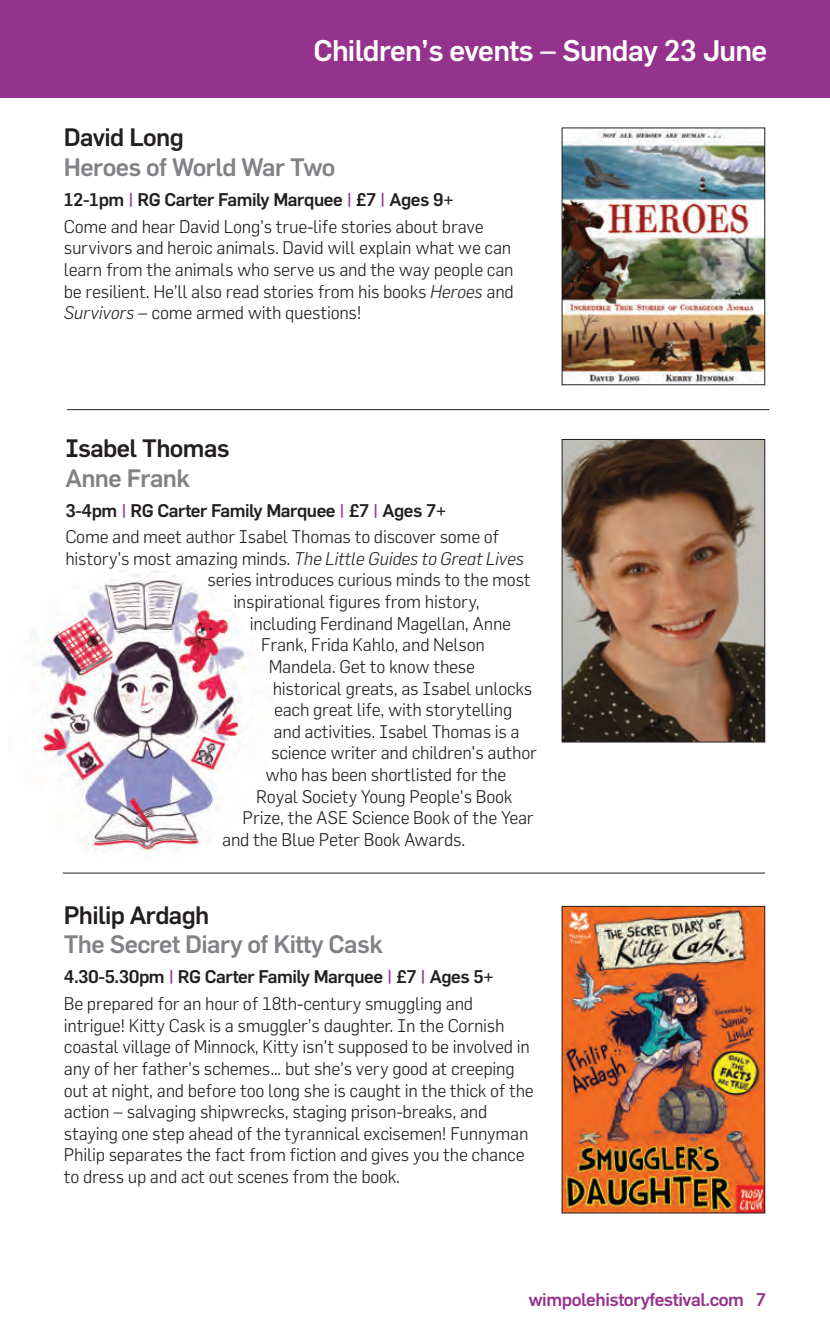
<style>
.page{position:relative;width:830px;height:1340px;background:#fff}
.page>*{position:absolute;margin:0;border:0;box-sizing:border-box;transform-origin:0 0}
.t1{font:500 29.25px "Flama";letter-spacing:-.025em;color:#fff}
.t2{font:500 24.75px "Flama";letter-spacing:-.025em;color:#808285}
.t3{font:500 24.75px "Flama";letter-spacing:-.025em;color:#231f20}
.t4{font:300 18px/21.6px "Flama";letter-spacing:-.015em;color:#231f20}
.t5{font:italic 300 18px "Flama";letter-spacing:-.015em;color:#231f20}
.t6{font:500 18px "Flama";letter-spacing:-.025em;color:#95328d}
.s1{font-weight:500}
.s2{font-weight:500;color:#95328d}
.s3{font-style:italic}
.s4{font-style:normal}
</style>
<div class="page">
<div style="left:0;top:0;width:829px;height:98px;background:#95328d"></div>
<hr style="left:67px;top:409px;width:702px;height:1px;background:#231f20">
<img style="left:563px;top:130px;width:199px;height:253px">
<div style="left:561px;top:128px;width:203px;height:257px;border:1px solid #231f20"></div>
<hr style="left:63px;top:872px;width:701px;height:1px;background:#231f20">
<img style="left:563px;top:441px;width:199px;height:299px">
<div style="left:561px;top:439px;width:203px;height:303px;border:1px solid #231f20"></div>
<img style="left:563px;top:908px;width:199px;height:303px">
<img style="left:32px;top:569px;width:214px;height:283px">
<h1 class="t1" style="left:313px;top:37px;width:455px">Children’s events – Sunday 23 June</h1>
<h2 class="t3" style="left:64px;top:126px;width:121px">David Long</h2>
<h2 class="t2" style="left:64px;top:155px;width:273px">Heroes of World War Two</h2>
<p class="t4" style="left:64px;top:187px;width:421px;line-height:26.8px"><span class="s1">12-1pm</span> <span class="s2">|</span> <span class="s1">RG Carter Family Marquee</span> <span class="s2">|</span> <span class="s1">£7</span> <span class="s2">|</span> <span class="s1">Ages 9+<br></span>Come and hear David Long’s true-life stories about brave</p>
<p class="t4" style="left:64px;top:238px;width:451px">survivors and heroic animals. David will explain what we can learn from the animals who serve us and the way people can be resilient. He’ll also read stories from his books <span class="s3">Heroes</span> and <span class="s3">Survivors</span> – come armed with questions!</p>
<h2 class="t3" style="left:65px;top:436px;width:166px">Isabel Thomas</h2>
<h2 class="t2" style="left:65px;top:466px;width:126px">Anne Frank</h2>
<p class="t4" style="left:65px;top:497px;width:435px;line-height:26.8px"><span class="s1">3-4pm</span> <span class="s2">|</span> <span class="s1">RG Carter Family Marquee</span> <span class="s2">|</span> <span class="s1">£7</span> <span class="s2">|</span> <span class="s1">Ages 7+<br></span>Come and meet author Isabel Thomas to discover some of</p>
<p class="t5" style="left:65px;top:550px;width:460px"><span class="s4">history’s most amazing minds.</span> The Little Guides to Great Lives</p>
<p class="t4" style="left:207px;top:570px;width:325px">series introduces curious minds to the most</p>
<p class="t4" style="left:233px;top:591px;width:248px">inspirational figures from history,</p>
<p class="t4" style="left:250px;top:613px;width:262px">including Ferdinand Magellan, Anne</p>
<p class="t4" style="left:261px;top:634px;width:225px">Frank, Frida Kahlo, and Nelson</p>
<p class="t4" style="left:268px;top:656px;width:208px">Mandela. Get to know these</p>
<p class="t4" style="left:272px;top:678px;width:261px">historical greats, as Isabel unlocks</p>
<p class="t4" style="left:274px;top:699px;width:240px">each great life, with storytelling</p>
<p class="t4" style="left:273px;top:721px;width:247px">and activities. Isabel Thomas is a</p>
<p class="t4" style="left:271px;top:742px;width:267px">science writer and children's author</p>
<p class="t4" style="left:265px;top:764px;width:242px">who has been shortlisted for the</p>
<p class="t4" style="left:256px;top:786px;width:258px">Royal Society Young People's Book</p>
<p class="t4" style="left:242px;top:807px;width:292px">Prize, the ASE Science Book of the Year</p>
<p class="t4" style="left:222px;top:829px;width:245px">and the Blue Peter Book Awards.</p>
<h2 class="t3" style="left:64px;top:903px;width:147px">Philip Ardagh</h2>
<h2 class="t2" style="left:64px;top:933px;width:320px">The Secret Diary of Kitty Cask</h2>
<p class="t4" style="left:64px;top:964px;width:431px;line-height:26.8px"><span class="s1">4.30-5.30pm</span> <span class="s2">|</span> <span class="s1">RG Carter Family Marquee</span> <span class="s2">|</span> <span class="s1">£7</span> <span class="s2">|</span> <span class="s1">Ages 5+<br></span>Be prepared for an hour of 18th-century smuggling and</p>
<p class="t4" style="left:64px;top:1015px;width:471px">intrigue! Kitty Cask is a smuggler’s daughter. In the Cornish coastal village of Minnock, Kitty isn’t supposed to be involved in any of her father’s schemes… but she’s very good at creeping out at night, and before too long she is caught in the thick of the action – salvaging shipwrecks, staging prison-breaks, and staying one step ahead of the tyrannical excisemen! Funnyman Philip separates the fact from fiction and gives you the chance to dress up and act out scenes from the book.</p>
<p class="t6" style="left:528px;top:1290px;width:238px">wimpolehistoryfestival.com 7</p>
</div>
